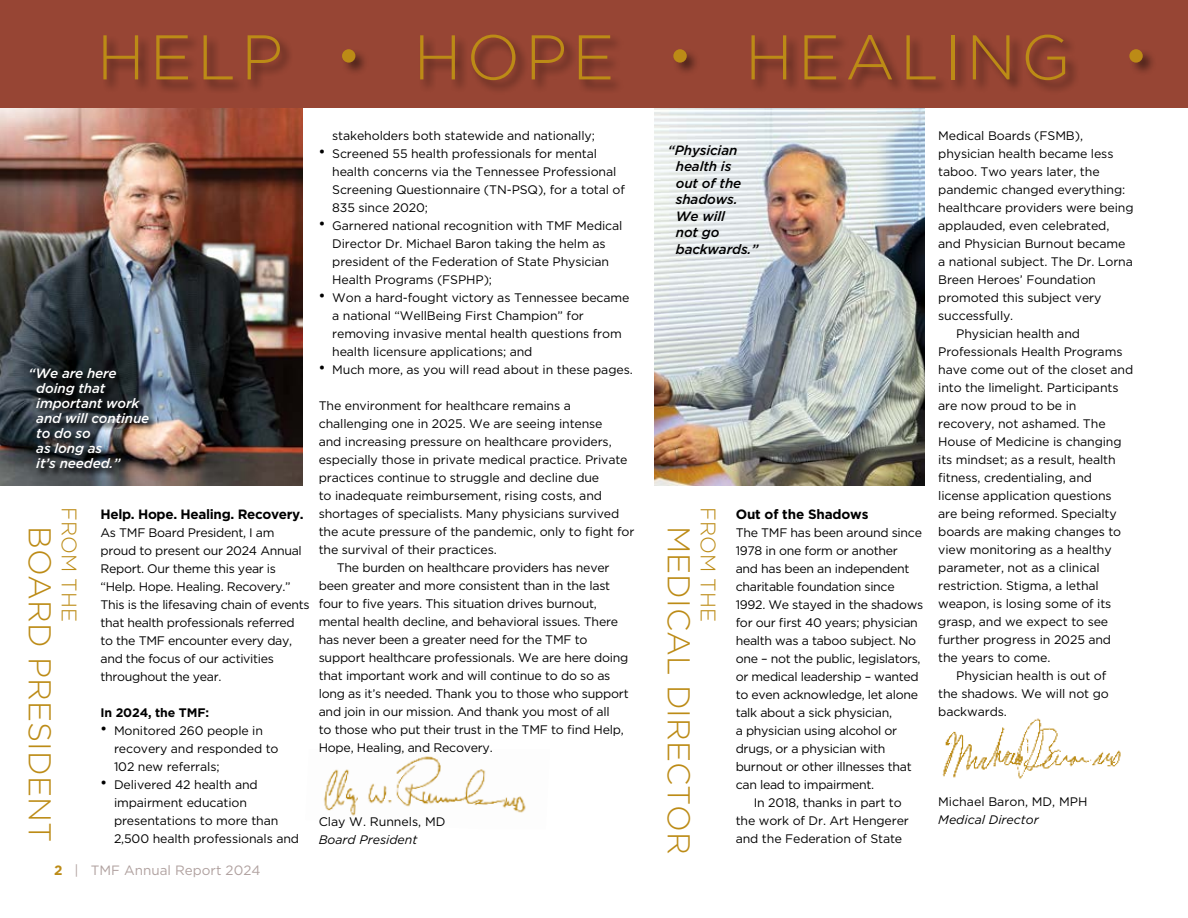
<style>
.page{position:relative;width:1188px;height:918px;background:#fff}
.page>*{position:absolute;margin:0;border:0;box-sizing:border-box;transform-origin:0 0}
.t1{font:300 63px "Gotham";letter-spacing:.08em;color:#bc8b16}
.t2{font:300 31.5px "Gotham";color:#bc8b16}
.t3{font:300 21px "Gotham";color:#bc8b16}
.t4{font:italic 500 13.5px/15px "Gotham";letter-spacing:-.01em;color:#fff}
.t5{font:italic 500 13.5px/16.5px "Gotham";letter-spacing:-.01em;color:#000}
.t6{font:700 13.5px "Gotham";letter-spacing:-.025em;color:#000}
.t7{font:13.5px "Gotham";color:#b0a19f}
.t8{font:12.3px/18px "Gotham";letter-spacing:-.01em;color:#000}
.t9{font:italic 12.3px "Gotham";color:#000}
.t10{font:700 12.3px "Gotham";letter-spacing:-.01em;color:#000}
.s1{font-size:54px}
.s2{font-family:"Helvetica";font-size:18px}
.s3{font-weight:700;color:#bc8b16}
</style>
<div class="page">
<img style="left:323px;top:756px;width:203px;height:60px">
<img style="left:654px;top:108px;width:271px;height:378px">
<img style="left:0;top:108px;width:302px;height:378px">
<img style="left:30px;top:368px;width:127px;height:109px">
<img style="left:942px;top:718px;width:179px;height:61px">
<div style="left:0;top:0;width:1188px;height:108px;background:#974534"></div>
<div style="left:102px;top:33px;width:1086px;height:62px;background:#000;opacity:.5"></div>
<h1 class="t1" style="left:97px;top:17px;width:1053px">HELP <span class="s1">•</span> HOPE <span class="s1">•</span> HEALING <span class="s1">•</span></h1>
<p class="t4" style="left:36px;top:366px;width:115px;text-indent:-8px">“We are here doing that important work and will continue to do so<br>as long as<br>it’s needed.”</p>
<h2 class="t2" style="left:60px;top:526px;width:318px;rotate:90deg">BOARD PRESIDENT</h2>
<h3 class="t3" style="left:83px;top:507px;width:116px;rotate:90deg">FROM THE</h3>
<p class="t6" style="left:100px;top:505px;width:205px">Help. Hope. Healing. Recovery.</p>
<p class="t8" style="left:100px;top:523px;width:211px">As TMF Board President, I am proud to present our 2024 Annual<br>Report. Our theme this year is “Help. Hope. Healing. Recovery.”<br>This is the lifesaving chain of events that health professionals referred to the TMF encounter every day, and the focus of our activities throughout the year.</p>
<p class="t10" style="left:100px;top:705px;width:110px">In 2024, the TMF:</p>
<p class="t8" style="left:114px;top:721px;width:166px;text-indent:-14px"><span class="s2">•</span> Monitored 260 people in recovery and responded to<br>102 new referrals;</p>
<p class="t8" style="left:114px;top:775px;width:187px;text-indent:-14px"><span class="s2">•</span> Delivered 42 health and impairment education presentations to more than<br>2,500 health professionals and</p>
<p class="t7" style="left:54px;top:861px;width:208px"><span class="s3">2</span> | TMF Annual Report 2024</p>
<p class="t8" style="left:332px;top:127px;width:264px">stakeholders both statewide and nationally;</p>
<p class="t8" style="left:332px;top:145px;width:294px;text-indent:-14px"><span class="s2">•</span> Screened 55 health professionals for mental health concerns via the Tennessee Professional Screening Questionnaire (TN-PSQ), for a total of 835 since 2020;</p>
<p class="t8" style="left:332px;top:217px;width:292px;text-indent:-14px"><span class="s2">•</span> Garnered national recognition with TMF Medical Director Dr. Michael Baron taking the helm as president of the Federation of State Physician Health Programs (FSPHP);</p>
<p class="t8" style="left:332px;top:289px;width:299px;text-indent:-14px"><span class="s2">•</span> Won a hard-fought victory as Tennessee became a national “WellBeing First Champion” for removing invasive mental health questions from health licensure applications; and</p>
<p class="t8" style="left:319px;top:361px;width:315px"><span class="s2">•</span> Much more, as you will read about in these pages.</p>
<p class="t8" style="left:319px;top:397px;width:254px">The environment for healthcare remains a</p>
<p class="t8" style="left:319px;top:415px;width:285px">challenging one in 2025. We are seeing intense</p>
<p class="t8" style="left:319px;top:433px;width:294px">and increasing pressure on healthcare providers,</p>
<p class="t8" style="left:319px;top:451px;width:310px">especially those in private medical practice. Private</p>
<p class="t8" style="left:319px;top:469px;width:282px">practices continue to struggle and decline due</p>
<p class="t8" style="left:319px;top:487px;width:285px">to inadequate reimbursement, rising costs, and</p>
<p class="t8" style="left:319px;top:505px;width:302px">shortages of specialists. Many physicians survived</p>
<p class="t8" style="left:319px;top:523px;width:317px">the acute pressure of the pandemic, only to fight for</p>
<p class="t8" style="left:319px;top:541px;width:180px">the survival of their practices.</p>
<p class="t8" style="left:337px;top:559px;width:274px">The burden on healthcare providers has never</p>
<p class="t8" style="left:319px;top:577px;width:293px">been greater and more consistent than in the last</p>
<p class="t8" style="left:319px;top:595px;width:280px">four to five years. This situation drives burnout,</p>
<p class="t8" style="left:319px;top:613px;width:301px">mental health decline, and behavioral issues. There</p>
<p class="t8" style="left:319px;top:631px;width:270px">has never been a greater need for the TMF to</p>
<p class="t8" style="left:319px;top:649px;width:311px">support healthcare professionals. We are here doing</p>
<p class="t8" style="left:319px;top:667px;width:293px">that important work and will continue to do so as</p>
<p class="t8" style="left:319px;top:685px;width:311px">long as it’s needed. Thank you to those who support</p>
<p class="t8" style="left:319px;top:703px;width:293px">and join in our mission. And thank you most of all</p>
<p class="t8" style="left:319px;top:721px;width:307px">to those who put their trust in the TMF to find Help,</p>
<p class="t8" style="left:319px;top:739px;width:175px">Hope, Healing, and Recovery.</p>
<p class="t8" style="left:319px;top:812px;width:128px">Clay W. Runnels, MD</p>
<p class="t9" style="left:319px;top:832px;width:100px">Board President</p>
<p class="t5" style="left:676px;top:141px;width:84px;text-indent:-8px">“Physician health is<br>out of the shadows.<br>We will<br>not go backwards.”</p>
<h2 class="t2" style="left:699px;top:526px;width:331px;rotate:90deg">MEDICAL DIRECTOR</h2>
<h3 class="t3" style="left:722px;top:507px;width:116px;rotate:90deg">FROM THE</h3>
<p class="t6" style="left:736px;top:505px;width:134px">Out of the Shadows</p>
<p class="t8" style="left:736px;top:523px;width:188px">The TMF has been around since</p>
<p class="t8" style="left:736px;top:541px;width:164px">1978 in one form or another</p>
<p class="t8" style="left:736px;top:559px;width:175px">and has been an independent</p>
<p class="t8" style="left:736px;top:577px;width:160px">charitable foundation since</p>
<p class="t8" style="left:736px;top:595px;width:189px">1992. We stayed in the shadows</p>
<p class="t8" style="left:736px;top:613px;width:184px">for our first 40 years; physician</p>
<p class="t8" style="left:736px;top:631px;width:182px">health was a taboo subject. No</p>
<p class="t8" style="left:736px;top:650px;width:186px">one – not the public, legislators,</p>
<p class="t8" style="left:736px;top:668px;width:185px">or medical leadership – wanted</p>
<p class="t8" style="left:736px;top:686px;width:184px">to even acknowledge, let alone</p>
<p class="t8" style="left:736px;top:704px;width:158px">talk about a sick physician,</p>
<p class="t8" style="left:736px;top:722px;width:163px">a physician using alcohol or</p>
<p class="t8" style="left:736px;top:740px;width:151px">drugs, or a physician with</p>
<p class="t8" style="left:736px;top:758px;width:177px">burnout or other illnesses that</p>
<p class="t8" style="left:736px;top:776px;width:140px">can lead to impairment.</p>
<p class="t8" style="left:754px;top:794px;width:150px">In 2018, thanks in part to</p>
<p class="t8" style="left:736px;top:812px;width:175px">the work of Dr. Art Hengerer</p>
<p class="t8" style="left:736px;top:830px;width:168px">and the Federation of State</p>
<p class="t8" style="left:938px;top:127px;width:146px">Medical Boards (FSMB),</p>
<p class="t8" style="left:938px;top:145px;width:177px">physician health became less</p>
<p class="t8" style="left:938px;top:163px;width:163px">taboo. Two years later, the</p>
<p class="t8" style="left:938px;top:181px;width:189px">pandemic changed everything:</p>
<p class="t8" style="left:938px;top:199px;width:197px">healthcare providers were being</p>
<p class="t8" style="left:938px;top:217px;width:173px">applauded, even celebrated,</p>
<p class="t8" style="left:938px;top:235px;width:189px">and Physician Burnout became</p>
<p class="t8" style="left:938px;top:253px;width:196px">a national subject. The Dr. Lorna</p>
<p class="t8" style="left:938px;top:271px;width:159px">Breen Heroes’ Foundation</p>
<p class="t8" style="left:938px;top:289px;width:165px">promoted this subject very</p>
<p class="t8" style="left:938px;top:307px;width:77px">successfully.</p>
<p class="t8" style="left:956px;top:325px;width:125px">Physician health and</p>
<p class="t8" style="left:938px;top:343px;width:186px">Professionals Health Programs</p>
<p class="t8" style="left:938px;top:361px;width:197px">have come out of the closet and</p>
<p class="t8" style="left:938px;top:379px;width:182px">into the limelight. Participants</p>
<p class="t8" style="left:938px;top:397px;width:140px">are now proud to be in</p>
<p class="t8" style="left:938px;top:415px;width:169px">recovery, not ashamed. The</p>
<p class="t8" style="left:938px;top:433px;width:185px">House of Medicine is changing</p>
<p class="t8" style="left:938px;top:451px;width:179px">its mindset; as a result, health</p>
<p class="t8" style="left:938px;top:469px;width:155px">fitness, credentialing, and</p>
<p class="t8" style="left:938px;top:487px;width:175px">license application questions</p>
<p class="t8" style="left:938px;top:505px;width:180px">are being reformed. Specialty</p>
<p class="t8" style="left:938px;top:523px;width:185px">boards are making changes to</p>
<p class="t8" style="left:938px;top:541px;width:175px">view monitoring as a healthy</p>
<p class="t8" style="left:938px;top:559px;width:163px">parameter, not as a clinical</p>
<p class="t8" style="left:938px;top:577px;width:162px">restriction. Stigma, a lethal</p>
<p class="t8" style="left:938px;top:595px;width:175px">weapon, is losing some of its</p>
<p class="t8" style="left:938px;top:613px;width:171px">grasp, and we expect to see</p>
<p class="t8" style="left:938px;top:631px;width:174px">further progress in 2025 and</p>
<p class="t8" style="left:938px;top:649px;width:114px">the years to come.</p>
<p class="t8" style="left:956px;top:667px;width:152px">Physician health is out of</p>
<p class="t8" style="left:938px;top:685px;width:172px">the shadows. We will not go</p>
<p class="t8" style="left:938px;top:703px;width:70px">backwards.</p>
<p class="t8" style="left:938px;top:793px;width:151px">Michael Baron, MD, MPH</p>
<p class="t9" style="left:938px;top:812px;width:102px">Medical Director</p>
</div>
